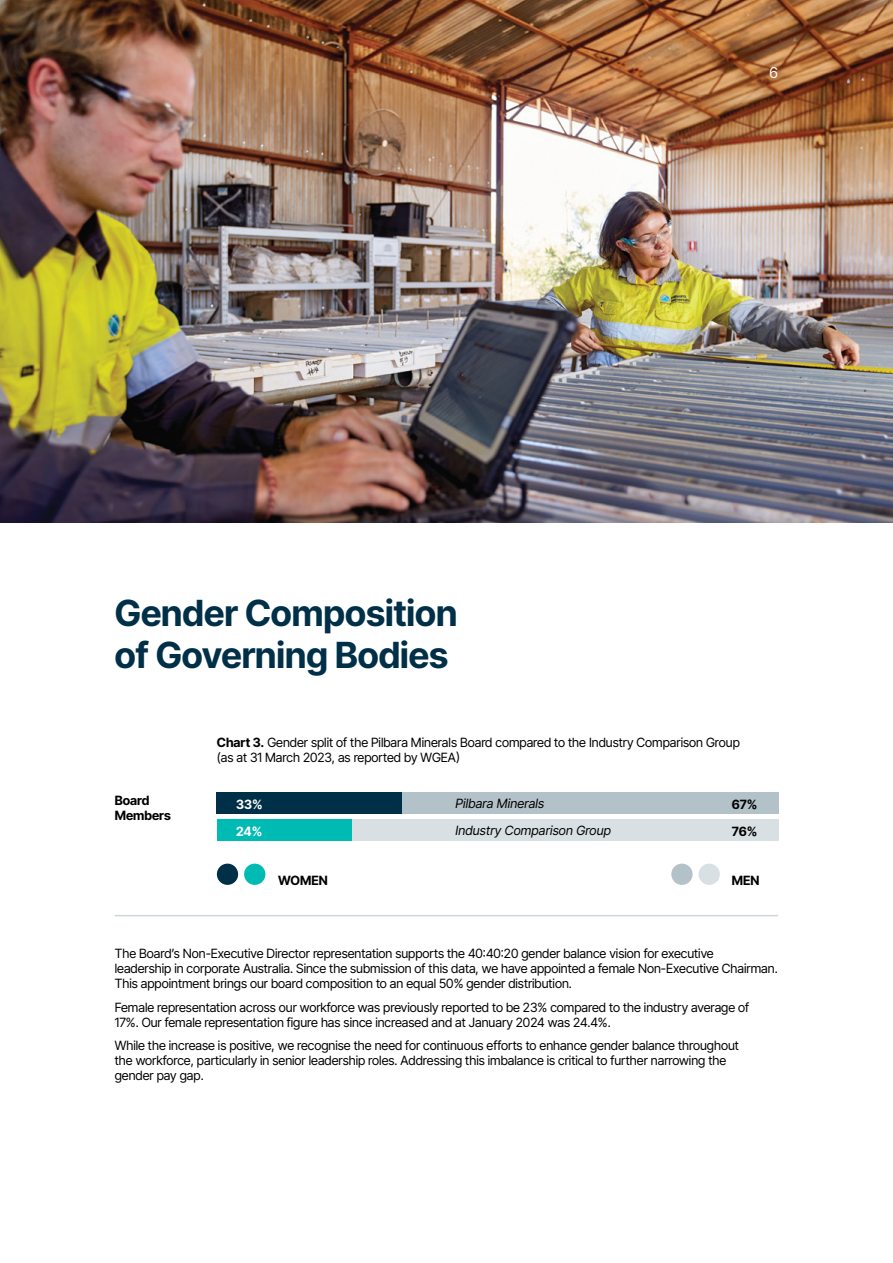
<style>
.page{position:relative;width:893px;height:1263px;background:#fff}
.page>*{position:absolute;margin:0;border:0;box-sizing:border-box;transform-origin:0 0}
.t1{font:700 36px/42px "Inter Tight";color:#002f48}
.t2{font:15px "Inter Tight";color:#fff}
.t3{font:12.75px/15px "Inter Tight";color:#000}
.t4{font:italic 12.75px/27.3px "Inter Tight";letter-spacing:.015em;color:#000}
.t5{font:700 12.75px/15px "Inter Tight";color:#000}
.t6{font:700 12.75px/27.3px "Inter Tight";color:#fff}
.s1{font-weight:700}
</style>
<div class="page">
<img style="left:0;top:0;width:893px;height:522px">
<div style="left:217px;top:820px;width:561px;height:21px;background:#d9e0e3"></div>
<div style="left:217px;top:792px;width:561px;height:22px;background:#b3c1c8"></div>
<div style="left:217px;top:792px;width:185px;height:22px;background:#002f48"></div>
<div style="left:217px;top:820px;width:135px;height:21px;background:#00bab4"></div>
<hr style="left:115px;top:915px;width:663px;height:1px;background:#002f48">
<div style="left:671px;top:864px;width:22px;height:21px;background:#b3c1c8;border-radius:50%"></div>
<div style="left:699px;top:864px;width:21px;height:21px;background:#d9e0e3;border-radius:50%"></div>
<div style="left:217px;top:864px;width:21px;height:21px;background:#002f48;border-radius:50%"></div>
<div style="left:244px;top:864px;width:21px;height:21px;background:#00bab4;border-radius:50%"></div>
<p class="t2" style="left:770px;top:62px;width:10px">6</p>
<h1 class="t1" style="left:115px;top:591px;width:344px">Gender Composition of Governing Bodies</h1>
<p class="t3" style="left:217px;top:734px;width:524px"><span class="s1">Chart 3.</span> Gender split of the Pilbara Minerals Board compared to the Industry Comparison Group (as at 31 March 2023, as reported by WGEA)</p>
<p class="t5" style="left:115px;top:792px;width:58px">Board<br>Members</p>
<p class="t6" style="left:236px;top:790px;width:28px">33%<br>24%</p>
<p class="t5" style="left:732px;top:790px;width:27px;line-height:27.3px">67%<br>76%</p>
<p class="t4" style="left:455px;top:789px;width:157px">Pilbara Minerals<br>Industry Comparison Group</p>
<p class="t5" style="left:278px;top:872px;width:51px">WOMEN</p>
<p class="t5" style="left:732px;top:872px;width:29px">MEN</p>
<p class="t3" style="left:115px;top:946px;width:664px">The Board’s Non-Executive Director representation supports the 40:40:20 gender balance vision for executive<br>leadership in corporate Australia. Since the submission of this data, we have appointed a female Non-Executive Chairman.<br>This appointment brings our board composition to an equal 50% gender distribution.</p>
<p class="t3" style="left:115px;top:999px;width:636px">Female representation across our workforce was previously reported to be 23% compared to the industry average of<br>17%. Our female representation figure has since increased and at January 2024 was 24.4%.</p>
<p class="t3" style="left:115px;top:1038px;width:626px">While the increase is positive, we recognise the need for continuous efforts to enhance gender balance throughout the workforce, particularly in senior leadership roles. Addressing this imbalance is critical to further narrowing the gender pay gap.</p>
</div>
